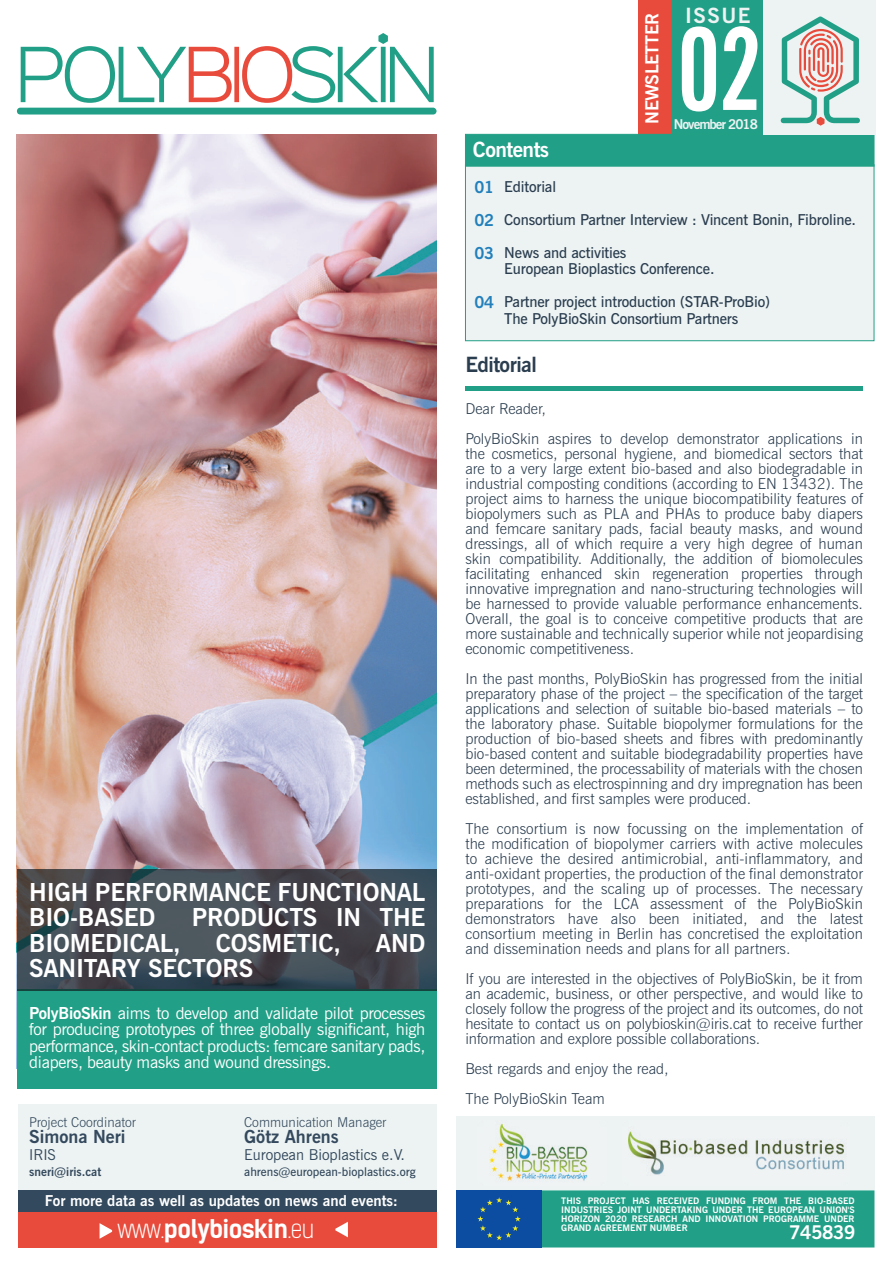
<style>
.page{position:relative;width:893px;height:1263px;background:#fff}
.page>*{position:absolute;margin:0;border:0;box-sizing:border-box;transform-origin:0 0}
.t1{font:700 extra-condensed 113.25px "News Gothic BT";color:#fff}
.t2{font:700 24.75px/25.5px "News Gothic BT";letter-spacing:-.01em;color:#fff}
.t3{font:700 24.45px "Kelson Sans";letter-spacing:-.025em;color:#fff}
.t4{font:700 21px "News Gothic BT";letter-spacing:-.025em;color:#2b3e50}
.t5{font:700 21px "News Gothic BT";letter-spacing:-.025em;color:#fff}
.t6{font:700 21px "News Gothic BT";letter-spacing:.075em;color:#edf3f3}
.t7{font:700 18.9px "News Gothic BT";letter-spacing:-.025em;color:#fff}
.t8{font:700 18px "News Gothic BT";color:#34495d}
.t9{font:700 18px "News Gothic BT";letter-spacing:-.025em;color:#fff}
.t10{font:16.5px/16.5px "News Gothic BT";letter-spacing:-.015em;color:#fff;text-align:justify}
.t11{font:700 16.5px/33px "News Gothic BT";letter-spacing:-.025em;color:#2380bb;text-align:justify}
.t12{font:300 15px/15px "News Gothic BT";color:#2b3e50;text-align:justify}
.t13{font:600 15px/16.5px "News Gothic BT";letter-spacing:-.01em;color:#2b3e50}
.t14{font:700 15px "News Gothic BT";color:#fff}
.t15{font:15px "News Gothic BT";color:#34495d}
.t16{font:300 13.5px "News Gothic BT";color:#34495d}
.t17{font:700 13.5px "News Gothic BT";letter-spacing:-.075em;color:#edf3f3}
.t18{font:600 12px "News Gothic BT";color:#34495d}
.t19{font:700 12px "News Gothic BT";color:#34495d}
.t20{font:700 9px/9px "News Gothic BT";color:#fff;text-align:justify}
.s1{font-weight:700}
.s2{font-weight:300}
</style>
<div class="page">
<div style="left:465px;top:164px;width:409px;height:177px;background:#edf3f3;border:1px solid #21a086"></div>
<div style="left:665px;top:1px;width:98px;height:134px;background:#22a087"></div>
<div style="left:638px;top:1px;width:33px;height:134px;background:#e84b3b"></div>
<img style="left:17px;top:135px;width:419px;height:735px">
<div style="left:17px;top:989px;width:419px;height:100px;background:#22a087"></div>
<svg style="left:17px;top:870px;width:419px;height:121px;background:#424951"></svg>
<div style="left:465px;top:134px;width:409px;height:33px;background:#22a087;border:1px solid #21a086"></div>
<div style="left:465px;top:386px;width:398px;height:5px;background:#22a087"></div>
<div style="left:18px;top:1211px;width:418px;height:36px;background:#e84b3b"></div>
<div style="left:18px;top:1104px;width:418px;height:86px;background:#edf3f3"></div>
<div style="left:456px;top:1116px;width:418px;height:74px;background:#edf3f3"></div>
<div style="left:18px;top:1190px;width:418px;height:21px;background:#33495d"></div>
<div style="left:542px;top:1190px;width:332px;height:57px;background:#22a087"></div>
<div style="left:456px;top:1190px;width:86px;height:57px;background:#0d4da1"></div>
<svg style="left:477px;top:1197px;width:44px;height:43px"></svg>
<svg style="left:335px;top:1222px;width:13px;height:15px"></svg>
<svg style="left:100px;top:1223px;width:12px;height:16px"></svg>
<div style="left:763px;top:0;width:113px;height:134px;background:#edf3f3"></div>
<svg style="left:17px;top:33px;width:420px;height:82px"></svg>
<svg style="left:781px;top:16px;width:79px;height:110px"></svg>
<img style="left:628px;top:1130px;width:216px;height:45px">
<img style="left:489px;top:1123px;width:99px;height:58px">
<h3 class="t5" style="left:473px;top:136px;width:78px">Contents</h3>
<p class="t9" style="left:641px;top:124px;width:112px;rotate:-90deg">NEWSLETTER</p>
<h3 class="t6" style="left:685px;top:3px;width:67px">ISSUE</h3>
<h1 class="t1" style="left:676px;top:1px;width:89px">02</h1>
<p class="t17" style="left:674px;top:116px;width:86px">November 2018</p>
<h2 class="t2" style="left:29px;top:879px;width:398px">HIGH PERFORMANCE FUNCTIONAL<br>BIO-BASED</h2>
<h2 class="t2" style="left:192px;top:905px;width:235px">PRODUCTS IN THE</h2>
<h2 class="t2" style="left:29px;top:930px;width:153px">BIOMEDICAL,</h2>
<h2 class="t2" style="left:216px;top:930px;width:127px">COSMETIC,</h2>
<h2 class="t2" style="left:376px;top:930px;width:51px">AND</h2>
<h2 class="t2" style="left:29px;top:956px;width:225px">SANITARY SECTORS</h2>
<p class="t10" style="left:29px;top:1004px;width:398px"><span class="s1">PolyBioSkin</span> aims to develop and validate pilot processes for producing prototypes of three globally significant, high performance, skin-contact products: femcare sanitary pads, diapers, beauty masks and wound dressings.</p>
<p class="t16" style="left:29px;top:1113px;width:108px">Project Coordinator</p>
<p class="t8" style="left:29px;top:1125px;width:98px">Simona Neri</p>
<p class="t15" style="left:29px;top:1145px;width:28px">IRIS</p>
<p class="t19" style="left:29px;top:1164px;width:74px">sneri@iris.cat</p>
<p class="t16" style="left:244px;top:1113px;width:144px">Communication Manager</p>
<p class="t8" style="left:244px;top:1125px;width:96px">Götz Ahrens</p>
<p class="t15" style="left:244px;top:1145px;width:162px">European Bioplastics e.V.</p>
<p class="t18" style="left:244px;top:1164px;width:173px">ahrens@european-bioplastics.org</p>
<p class="t11" style="left:474px;top:170px;width:21px">01<br>02<br>03</p>
<p class="t11" style="left:474px;top:286px;width:21px">04</p>
<p class="t13" style="left:504px;top:178px;width:53px">Editorial</p>
<p class="t13" style="left:504px;top:211px;width:353px">Consortium Partner Interview : Vincent Bonin, Fibroline.</p>
<p class="t13" style="left:504px;top:244px;width:212px">News and activities<br>European Bioplastics Conference.</p>
<p class="t13" style="left:504px;top:293px;width:267px">Partner project introduction (STAR-ProBio)<br>The PolyBioSkin Consortium Partners</p>
<h3 class="t4" style="left:465px;top:351px;width:73px">Editorial</h3>
<p class="t12" style="left:465px;top:393px;width:399px;line-height:30px">Dear Reader,<br>PolyBioSkin aspires to develop demonstrator applications in</p>
<p class="t12" style="left:465px;top:446px;width:399px">the cosmetics, personal hygiene, and biomedical sectors that are to a very large extent bio-based and also biodegradable in industrial composting conditions (according to EN 13432). The project aims to harness the unique biocompatibility features of biopolymers such as PLA and PHAs to produce baby diapers and femcare sanitary pads, facial beauty masks, and wound dressings, all of which require a very high degree of human skin compatibility. Additionally, the addition of biomolecules facilitating enhanced skin regeneration properties through innovative impregnation and nano-structuring technologies will be harnessed to provide valuable performance enhancements.<br>Overall, the goal is to conceive competitive products that are more sustainable and technically superior while not jeopardising economic competitiveness.</p>
<p class="t12" style="left:465px;top:671px;width:399px">In the past months, PolyBioSkin has progressed from the initial preparatory phase of the project – the specification of the target applications and selection of suitable bio-based materials – to the laboratory phase. Suitable biopolymer formulations for the production of bio-based sheets and fibres with predominantly bio-based content and suitable biodegradability properties have been determined, the processability of materials with the chosen methods such as electrospinning and dry impregnation has been established, and first samples were produced.</p>
<p class="t12" style="left:465px;top:821px;width:399px">The consortium is now focussing on the implementation of the modification of biopolymer carriers with active molecules to achieve the desired antimicrobial, anti-inflammatory, and anti-oxidant properties, the production of the final demonstrator prototypes, and the scaling up of processes. The necessary preparations for the LCA assessment of the PolyBioSkin demonstrators have also been initiated, and the latest consortium meeting in Berlin has concretised the exploitation and dissemination needs and plans for all partners.</p>
<p class="t12" style="left:465px;top:971px;width:399px">If you are interested in the objectives of PolyBioSkin, be it from an academic, business, or other perspective, and would like to closely follow the progress of the project and its outcomes, do not hesitate to contact us on polybioskin@iris.cat to receive further information and explore possible collaborations.</p>
<p class="t12" style="left:465px;top:1053px;width:205px;line-height:30px">Best regards and enjoy the read,<br>The PolyBioSkin Team</p>
<p class="t14" style="left:45px;top:1192px;width:355px">For more data as well as updates on news and events:</p>
<p class="t20" style="left:561px;top:1196px;width:295px">THIS PROJECT HAS RECEIVED FUNDING FROM THE BIO-BASED INDUSTRIES JOINT UNDERTAKING UNDER THE EUROPEAN UNION'S HORIZON 2020 RESEARCH AND INNOVATION PROGRAMME UNDER</p>
<h3 class="t3" style="left:118px;top:1213px;width:198px"><span class="s2">www.</span>polybioskin<span class="s2">.eu</span></h3>
<p class="t20" style="left:561px;top:1223px;width:128px">GRAND AGREEMENT NUMBER</p>
<p class="t7" style="left:789px;top:1221px;width:68px">745839</p>
</div>
